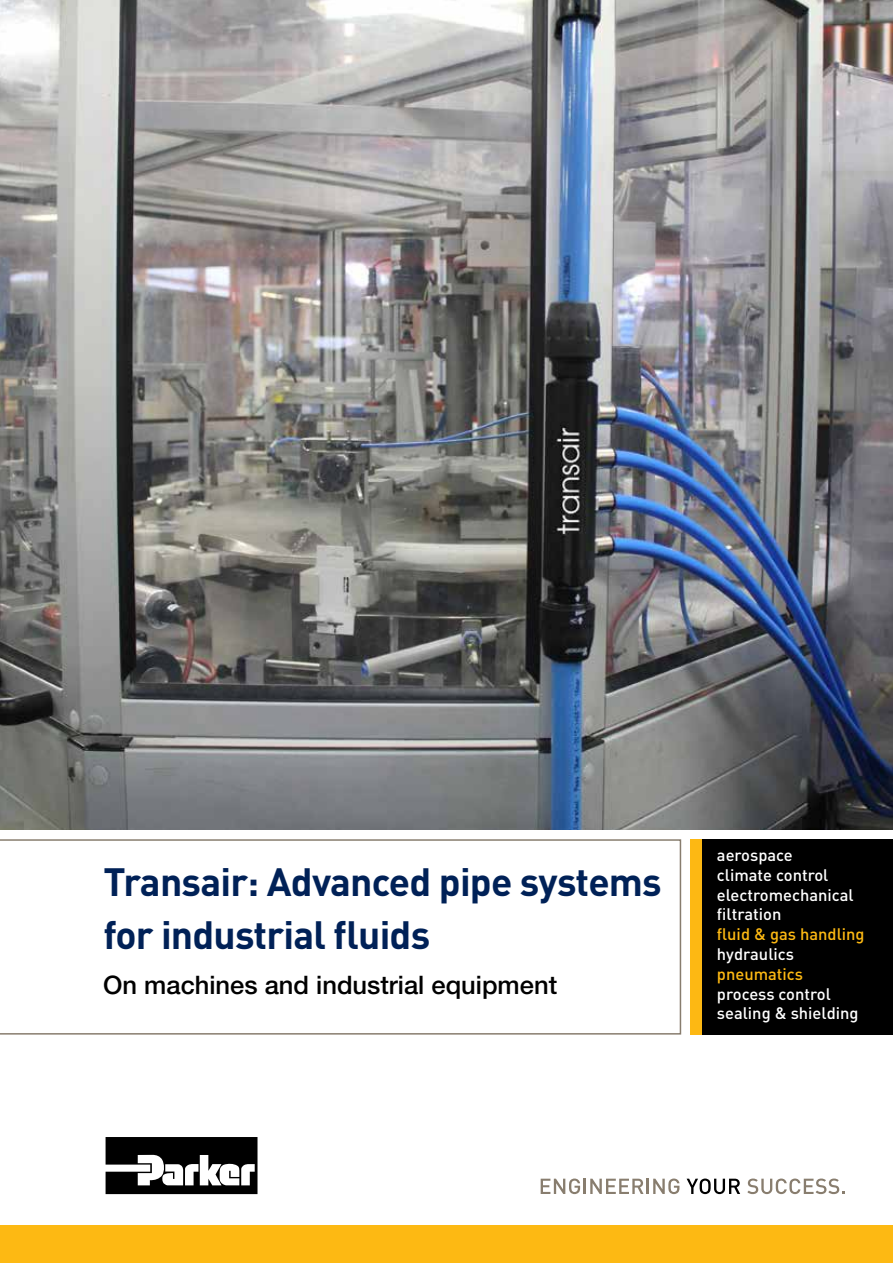
<style>
.page{position:relative;width:893px;height:1263px;background:#fff}
.page>*{position:absolute;margin:0;border:0;box-sizing:border-box;transform-origin:0 0}
.t1{font:700 39px/52.5px "DINOT";letter-spacing:-.02em;color:#002157}
.t2{font:500 25.5px "Helvetica Neue LT Std";color:#000}
.t3{font:500 16.5px/19.8px "DINOT";color:#fff}
.t4{font:500 16.5px "DINOT";color:#fdb913}
</style>
<div class="page">
<div style="left:0;top:1225px;width:893px;height:38px;background:#fdb913"></div>
<svg style="left:541px;top:1178px;width:138px;height:16px"></svg>
<svg style="left:687px;top:1178px;width:53px;height:16px"></svg>
<svg style="left:747px;top:1178px;width:98px;height:16px"></svg>
<svg style="left:106px;top:1137px;width:151px;height:57px"></svg>
<img style="left:0;top:0;width:893px;height:829px">
<svg style="left:0;top:839px;width:681px;height:195px"></svg>
<div style="left:690px;top:839px;width:12px;height:196px;background:#fdb813"></div>
<div style="left:702px;top:839px;width:191px;height:196px;background:#000"></div>
<h1 class="t1" style="left:103px;top:854px;width:560px">Transair: Advanced pipe systems for industrial fluids</h1>
<h2 class="t2" style="left:103px;top:969px;width:455px">On machines and industrial equipment</h2>
<p class="t3" style="left:717px;top:844px;width:138px">aerospace<br>climate control electromechanical filtration</p>
<p class="t4" style="left:717px;top:923px;width:149px">fluid &amp; gas handling</p>
<p class="t3" style="left:717px;top:943px;width:79px">hydraulics</p>
<p class="t4" style="left:717px;top:962px;width:88px">pneumatics</p>
<p class="t3" style="left:717px;top:983px;width:143px">process control sealing &amp; shielding</p>
</div>
